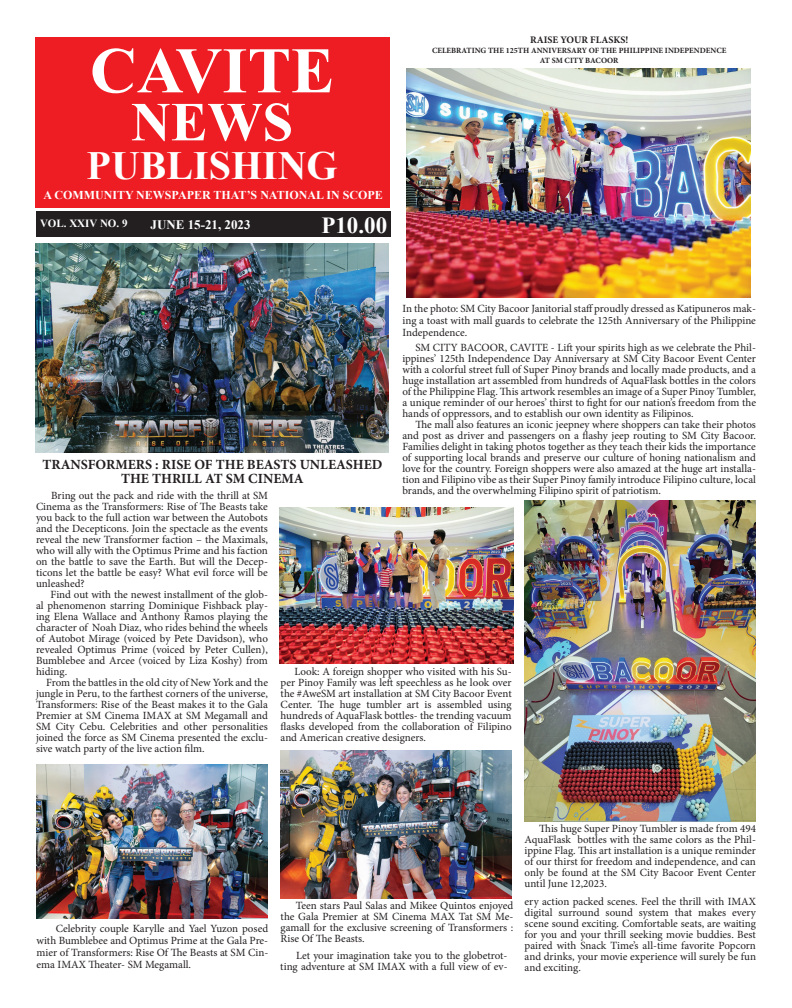
<style>
.page{position:relative;width:792px;height:1008px;background:#fff}
.page>*{position:absolute;margin:0;border:0;box-sizing:border-box;transform-origin:0 0}
.t1{font:700 65px "Times New Roman";color:#fff}
.t2{font:700 55px "Times New Roman";color:#fff}
.t3{font:700 40px "Times New Roman";color:#fff}
.t4{font:700 23px "Times New Roman";color:#fff}
.t5{font:700 14px/14px "Minion Pro";color:#231f20;text-align:center}
.t6{font:700 13px "Times New Roman";color:#fff}
.t7{font:700 12px "Times New Roman";color:#fff}
.t8{font:11px/11px "Minion Pro";color:#231f20;text-align:justify}
.t9{font:700 11px "Times New Roman";color:#fff}
.t10{font:700 10px "Minion Pro";color:#231f20}
.t11{font:700 8px/10px "Minion Pro";color:#231f20;text-align:center}
</style>
<div class="page">
<div style="left:36px;top:211px;width:355px;height:26px;background:#231f20"></div>
<div style="left:35px;top:37px;width:355px;height:170px;background:#ee1d23"></div>
<img style="left:406px;top:68px;width:344px;height:230px">
<img style="left:525px;top:500px;width:231px;height:321px">
<img style="left:279px;top:507px;width:234px;height:156px">
<img style="left:35px;top:244px;width:354px;height:209px">
<img style="left:37px;top:765px;width:231px;height:154px">
<img style="left:281px;top:751px;width:230px;height:148px">
<h1 class="t1" style="left:90px;top:26px;width:246px">CAVITE</h1>
<h2 class="t2" style="left:131px;top:84px;width:163px">NEWS</h2>
<h3 class="t3" style="left:87px;top:138px;width:253px">PUBLISHING</h3>
<p class="t7" style="left:43px;top:187px;width:341px">A COMMUNITY NEWSPAPER THAT’S NATIONAL IN SCOPE</p>
<p class="t9" style="left:40px;top:216px;width:89px">VOL. XXIV NO. 9</p>
<p class="t6" style="left:151px;top:216px;width:102px">JUNE 15-21, 2023</p>
<h3 class="t4" style="left:321px;top:209px;width:67px">P10.00</h3>
<p class="t10" style="left:530px;top:33px;width:100px">RAISE YOUR FLASKS!</p>
<p class="t11" style="left:432px;top:46px;width:296px">CELEBRATING THE 125TH ANNIVERSARY OF THE PHILIPPINE INDEPENDENCE<br>AT SM CITY BACOOR</p>
<p class="t8" style="left:402px;top:302px;width:355px;line-height:12px">In the photo: SM City Bacoor Janitorial staff proudly dressed as Katipuneros mak&shy;ing a toast with mall guards to celebrate the 125th Anniversary of the Philippine Independence.</p>
<p class="t8" style="left:402px;top:342px;width:355px;text-indent:13px">SM CITY BACOOR, CAVITE - Lift your spirits high as we celebrate the Phil&shy;ippines’ 125th Independence Day Anniversary at SM City Bacoor Event Center with a colorful street full of Super Pinoy brands and locally made products, and a huge installation art assembled from hundreds of AquaFlask bottles in the colors of the Philippine Flag. This artwork resembles an image of a Super Pinoy Tumbler, a unique reminder of our heroes’ thirst to fight for our nation’s freedom from the hands of oppressors, and to establish our own identity as Filipinos.</p>
<p class="t8" style="left:402px;top:419px;width:355px;text-indent:13px">The mall also features an iconic jeepney where shoppers can take their photos and post as driver and passengers on a flashy jeep routing to SM City Bacoor.<br>Families delight in taking photos together as they teach their kids the importance of supporting local brands and preserve our culture of honing nationalism and love for the country. Foreign shoppers were also amazed at the huge art installa&shy;tion and Filipino vibe as their Super Pinoy family introduce Filipino culture, local brands, and the overwhelming Filipino spirit of patriotism.</p>
<p class="t5" style="left:42px;top:458px;width:342px">TRANSFORMERS : RISE OF THE BEASTS UNLEASHED<br>THE THRILL AT SM CINEMA</p>
<p class="t8" style="left:36px;top:491px;width:234px;text-indent:15px">Bring out the pack and ride with the thrill at SM Cinema as the Transformers: Rise of The Beasts take you back to the full action war between the Autobots and the Decepticons. Join the spectacle as the events reveal the new Transformer faction – the Maximals, who will ally with the Optimus Prime and his faction on the battle to save the Earth. But will the Decep&shy;ticons let the battle be easy? What evil force will be unleashed?</p>
<p class="t8" style="left:36px;top:590px;width:234px;text-indent:15px">Find out with the newest installment of the glob&shy;al phenomenon starring Dominique Fishback play&shy;ing Elena Wallace and Anthony Ramos playing the character of Noah Diaz, who rides behind the wheels of Autobot Mirage (voiced by Pete Davidson), who revealed Optimus Prime (voiced by Peter Cullen), Bumblebee and Arcee (voiced by Liza Koshy) from hiding.</p>
<p class="t8" style="left:36px;top:678px;width:234px;text-indent:10px">From the battles in the old city of New York and the jungle in Peru, to the farthest corners of the universe, Transformers: Rise of the Beast makes it to the Gala Premier at SM Cinema IMAX at SM Megamall and SM City Cebu. Celebrities and other personalities joined the force as SM Cinema presented the exclu&shy;sive watch party of the live action film.</p>
<p class="t8" style="left:281px;top:666px;width:233px;text-indent:14px">Look: A foreign shopper who visited with his Su&shy;per Pinoy Family was left speechless as he look over the #AweSM art installation at SM City Bacoor Event Center. The huge tumbler art is assembled using hundreds of AquaFlask bottles- the trending vacuum flasks developed from the collaboration of Filipino and American creative designers.</p>
<p class="t8" style="left:37px;top:923px;width:233px;line-height:12px;text-indent:19px">Celebrity couple Karylle and Yael Yuzon posed with Bumblebee and Optimus Prime at the Gala Pre&shy;mier of Transformers: Rise Of The Beasts at SM Cin&shy;ema IMAX Theater- SM Megamall.</p>
<p class="t8" style="left:281px;top:900px;width:234px;text-indent:15px">Teen stars Paul Salas and Mikee Quintos enjoyed the Gala Premier at SM Cinema MAX Tat SM Me&shy;gamall for the exclusive screening of Transformers :<br>Rise Of The Beasts.</p>
<p class="t8" style="left:280px;top:950px;width:229px;text-align:right">Let your imagination take you to the globetrot&shy;ting adventure at SM IMAX with a full view of ev-</p>
<p class="t8" style="left:525px;top:823px;width:233px;text-indent:15px">This huge Super Pinoy Tumbler is made from 494<br>AquaFlask bottles with the same colors as the Phil&shy;ippine Flag. This art installation is a unique reminder of our thirst for freedom and independence, and can only be found at the SM City Bacoor Event Center until June 12,2023.</p>
<p class="t8" style="left:525px;top:896px;width:233px">ery action packed scenes. Feel the thrill with IMAX digital surround sound system that makes every scene sound exciting. Comfortable seats, are waiting for you and your thrill seeking movie buddies. Best paired with Snack Time’s all-time favorite Popcorn and drinks, your movie experience will surely be fun and exciting.</p>
</div>
